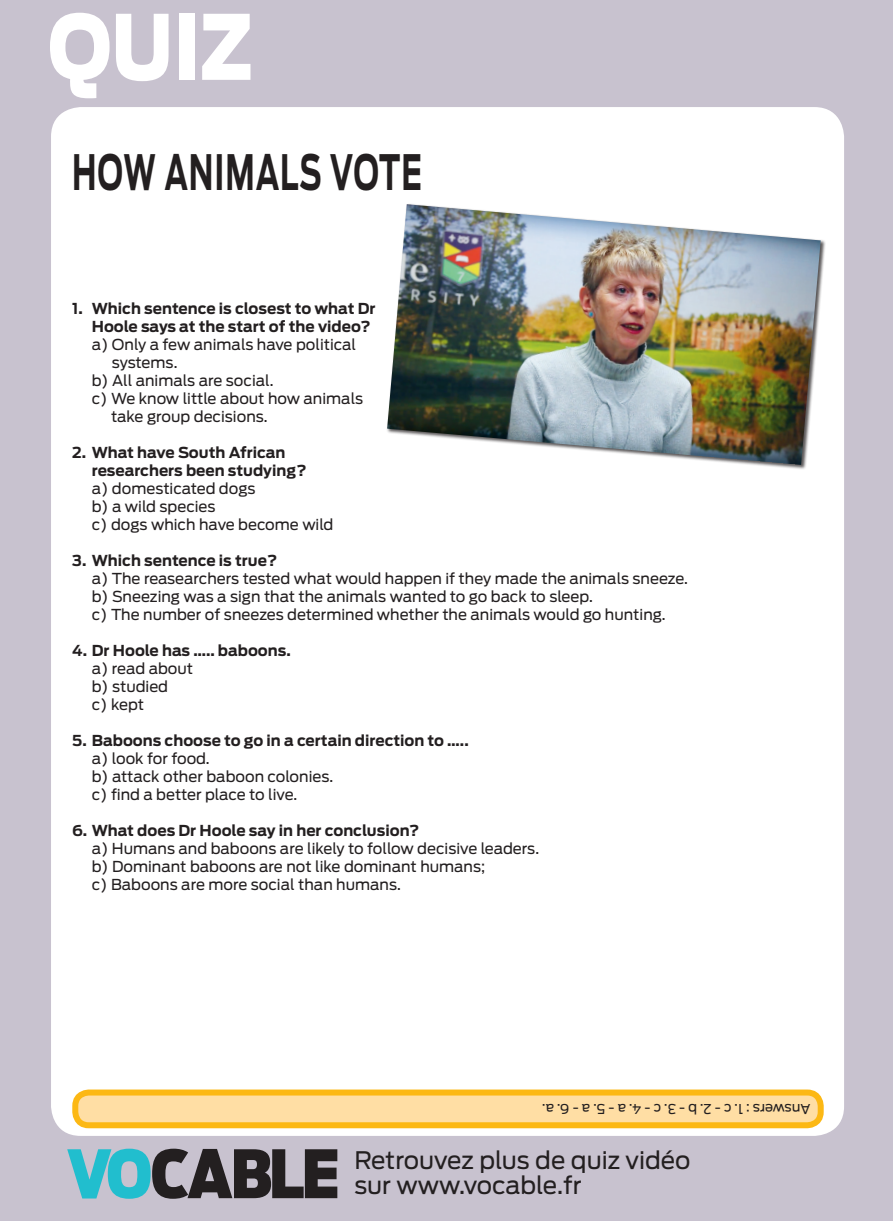
<style>
.page{position:relative;width:893px;height:1221px;background:#fff}
.page>*{position:absolute;margin:0;border:0;box-sizing:border-box;transform-origin:0 0}
.t1{font:900 89.1px "Antenna";color:#fff;scale:.83 1}
.t2{font:700 48.45px "Antenna";letter-spacing:.03em;color:#231f20;scale:.62 1}
.t3{font:24px/25.5px "Antenna";color:#231f20}
.t4{font:15px/18px "Antenna";color:#231f20}
.t5{font:700 15px/18px "Antenna";color:#231f20}
.t6{font:13.5px "Antenna";letter-spacing:-.005em;color:#231f20}
</style>
<div class="page">
<div style="left:0;top:0;width:893px;height:1220px;background:#c8c2cf"></div>
<div style="left:51px;top:107px;width:793px;height:1028px;background:#fff;border-radius:30px"></div>
<svg style="left:67px;top:1148px;width:270px;height:50px"></svg>
<div style="left:75px;top:1092px;width:746px;height:33px;background:#ffdea4;border-radius:14px"></div>
<div style="left:72px;top:1089px;width:752px;height:39px;border:6px solid #fcb814;border-radius:14px"></div>
<div style="left:387px;top:204px;width:439px;height:266px;background:#231f20;opacity:.75"></div>
<img style="left:387px;top:204px;width:434px;height:261px">
<h1 class="t1" style="left:48px;top:-6px;width:248px">QUIZ</h1>
<h2 class="t2" style="left:72px;top:143px;width:565px">HOW ANIMALS VOTE</h2>
<p class="t5" style="left:92px;top:299px;width:285px;text-indent:-20px">1. Which sentence is closest to what Dr<br>Hoole says at the start of the video?</p>
<p class="t4" style="left:92px;top:335px;width:266px">a) Only a few animals have political</p>
<p class="t4" style="left:112px;top:353px;width:67px">systems.</p>
<p class="t4" style="left:92px;top:371px;width:183px">b) All animals are social.</p>
<p class="t4" style="left:92px;top:389px;width:273px">c) We know little about how animals</p>
<p class="t4" style="left:111px;top:407px;width:158px">take group decisions.</p>
<p class="t5" style="left:92px;top:443px;width:216px;text-indent:-20px">2. What have South African researchers been studying?</p>
<p class="t4" style="left:92px;top:479px;width:243px">a) domesticated dogs<br>b) a wild species<br>c) dogs which have become wild</p>
<p class="t5" style="left:72px;top:551px;width:206px">3. Which sentence is true?</p>
<p class="t4" style="left:92px;top:569px;width:598px">a) The reasearchers tested what would happen if they made the animals sneeze. b) Sneezing was a sign that the animals wanted to go back to sleep.<br>c) The number of sneezes determined whether the animals would go hunting.</p>
<p class="t5" style="left:72px;top:641px;width:220px">4. Dr Hoole has ….. baboons.</p>
<p class="t4" style="left:92px;top:659px;width:103px">a) read about b) studied<br>c) kept</p>
<p class="t5" style="left:72px;top:731px;width:398px">5. Baboons choose to go in a certain direction to …..</p>
<p class="t4" style="left:92px;top:749px;width:243px">a) look for food.<br>b) attack other baboon colonies. c) find a better place to live.</p>
<p class="t5" style="left:72px;top:821px;width:349px">6. What does Dr Hoole say in her conclusion?</p>
<p class="t4" style="left:92px;top:839px;width:449px">a) Humans and baboons are likely to follow decisive leaders. b) Dominant baboons are not like dominant humans;<br>c) Baboons are more social than humans.</p>
<p class="t6" style="left:810px;top:1116px;width:270px;rotate:-180deg">Answers : 1. c - 2. b - 3. c - 4. a - 5. a - 6. a.</p>
<h3 class="t3" style="left:354px;top:1147px;width:338px">Retrouvez plus de quiz vidéo sur www.vocable.fr</h3>
</div>
